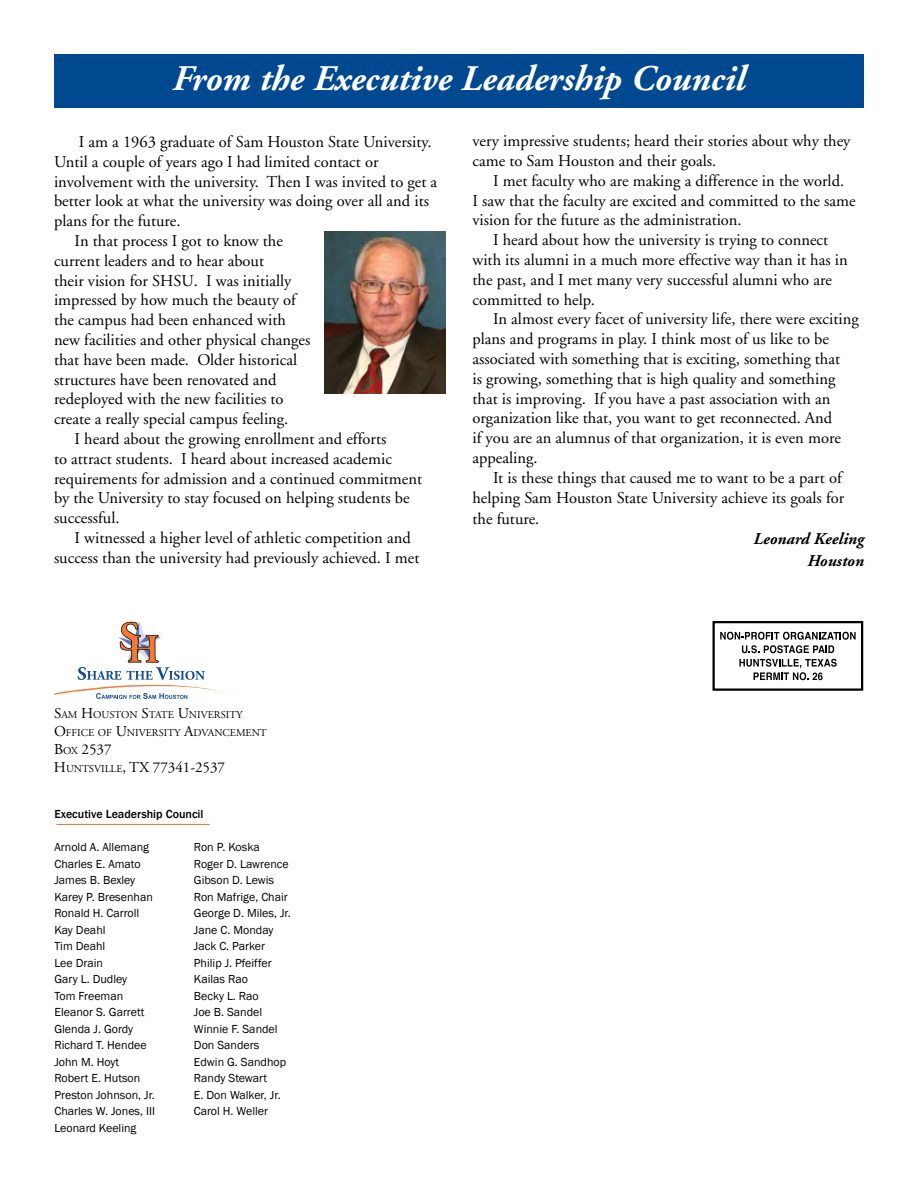
<style>
.page{position:relative;width:918px;height:1188px;background:#fff}
.page>*{position:absolute;margin:0;border:0;box-sizing:border-box;transform-origin:0 0}
.t1{font:italic 700 36px "Adobe Garamond";color:#fff}
.t2{font:16.5px/19.8px "Adobe Garamond";color:#000}
.t3{font:italic 700 16.5px/21.6px "Adobe Garamond";color:#000;text-align:right}
.t4{font:15px/18px "Adobe Garamond";color:#000}
.t5{font:12px/16.5px "Franklin Gothic";color:#000}
.t6{font:500 12px "Franklin Gothic";color:#000}
.t7{font:10.5px/18px "Adobe Garamond";color:#000}
.s1{font-size:15px}
.s2{font-size:10.5px}
</style>
<div class="page">
<svg style="left:739px;top:659px;width:98px;height:21px"></svg>
<svg style="left:720px;top:632px;width:136px;height:21px"></svg>
<div style="left:712px;top:621px;width:151px;height:70px;border:2px solid #000"></div>
<svg style="left:54px;top:621px;width:174px;height:78px"></svg>
<hr style="left:56px;top:824px;width:154px;height:1px;background:#f36d23">
<div style="left:54px;top:54px;width:810px;height:54px;background:#004990"></div>
<img style="left:324px;top:232px;width:122px;height:162px">
<h1 class="t1" style="left:173px;top:59px;width:574px">From the Executive Leadership Council</h1>
<p class="t2" style="left:79px;top:132px;width:354px">I am a 1963 graduate of Sam Houston State University.</p>
<p class="t2" style="left:54px;top:152px;width:326px">Until a couple of years ago I had limited contact or</p>
<p class="t2" style="left:54px;top:172px;width:385px">involvement with the university. Then I was invited to get a</p>
<p class="t2" style="left:54px;top:192px;width:377px">better look at what the university was doing over all and its</p>
<p class="t2" style="left:54px;top:212px;width:128px">plans for the future.</p>
<p class="t2" style="left:75px;top:231px;width:210px">In that process I got to know the</p>
<p class="t2" style="left:54px;top:251px;width:212px">current leaders and to hear about</p>
<p class="t2" style="left:54px;top:271px;width:239px">their vision for SHSU. I was initially</p>
<p class="t2" style="left:54px;top:291px;width:243px">impressed by how much the beauty of</p>
<p class="t2" style="left:54px;top:311px;width:233px">the campus had been enhanced with</p>
<p class="t2" style="left:54px;top:330px;width:258px">new facilities and other physical changes</p>
<p class="t2" style="left:54px;top:350px;width:245px">that have been made. Older historical</p>
<p class="t2" style="left:54px;top:370px;width:224px">structures have been renovated and</p>
<p class="t2" style="left:54px;top:390px;width:231px">redeployed with the new facilities to</p>
<p class="t2" style="left:54px;top:410px;width:236px">create a really special campus feeling.</p>
<p class="t2" style="left:75px;top:429px;width:313px">I heard about the growing enrollment and efforts</p>
<p class="t2" style="left:54px;top:449px;width:339px">to attract students. I heard about increased academic</p>
<p class="t2" style="left:54px;top:469px;width:370px">requirements for admission and a continued commitment</p>
<p class="t2" style="left:54px;top:489px;width:357px">by the University to stay focused on helping students be</p>
<p class="t2" style="left:54px;top:509px;width:67px">successful.</p>
<p class="t2" style="left:75px;top:528px;width:338px">I witnessed a higher level of athletic competition and</p>
<p class="t2" style="left:54px;top:548px;width:367px">success than the university had previously achieved. I met</p>
<p class="t2" style="left:472px;top:131px;width:379px">very impressive students; heard their stories about why they came to Sam Houston and their goals.</p>
<p class="t2" style="left:493px;top:171px;width:353px">I met faculty who are making a difference in the world.</p>
<p class="t2" style="left:472px;top:191px;width:385px">I saw that the faculty are excited and committed to the same</p>
<p class="t2" style="left:472px;top:211px;width:271px">vision for the future as the administration.</p>
<p class="t2" style="left:493px;top:230px;width:337px">I heard about how the university is trying to connect</p>
<p class="t2" style="left:472px;top:250px;width:377px">with its alumni in a much more effective way than it has in</p>
<p class="t2" style="left:472px;top:270px;width:361px">the past, and I met many very successful alumni who are</p>
<p class="t2" style="left:472px;top:290px;width:124px">committed to help.</p>
<p class="t2" style="left:493px;top:310px;width:367px">In almost every facet of university life, there were exciting</p>
<p class="t2" style="left:472px;top:329px;width:358px">plans and programs in play. I think most of us like to be</p>
<p class="t2" style="left:472px;top:349px;width:369px">associated with something that is exciting, something that</p>
<p class="t2" style="left:472px;top:369px;width:364px">is growing, something that is high quality and something</p>
<p class="t2" style="left:472px;top:389px;width:360px">that is improving. If you have a past association with an</p>
<p class="t2" style="left:472px;top:409px;width:361px">organization like that, you want to get reconnected. And</p>
<p class="t2" style="left:472px;top:428px;width:370px">if you are an alumnus of that organization, it is even more</p>
<p class="t2" style="left:472px;top:448px;width:67px">appealing.</p>
<p class="t2" style="left:493px;top:468px;width:350px">It is these things that caused me to want to be a part of</p>
<p class="t2" style="left:472px;top:488px;width:373px">helping Sam Houston State University achieve its goals for</p>
<p class="t2" style="left:472px;top:509px;width:68px">the future.</p>
<p class="t3" style="left:753px;top:528px;width:112px">Leonard Keeling<br>Houston</p>
<p class="t7" style="left:54px;top:706px;width:214px"><span class="s1">S</span>am <span class="s1">H</span>ouston <span class="s1">S</span>tate <span class="s1">U</span>niversity<br><span class="s1">O</span>ffice of <span class="s1">U</span>niversity <span class="s1">A</span>dvancement</p>
<p class="t4" style="left:54px;top:741px;width:173px">B<span class="s2">ox</span> 2537<br>H<span class="s2">untsville</span>, TX 77341-2537</p>
<p class="t6" style="left:54px;top:807px;width:151px">Executive Leadership Council</p>
<p class="t5" style="left:54px;top:839px;width:102px">Arnold A. Allemang<br>Charles E. Amato<br>James B. Bexley<br>Karey P. Bresenhan<br>Ronald H. Carroll<br>Kay Deahl<br>Tim Deahl<br>Lee Drain<br>Gary L. Dudley<br>Tom Freeman<br>Eleanor S. Garrett<br>Glenda J. Gordy<br>Richard T. Hendee<br>John M. Hoyt<br>Robert E. Hutson<br>Preston Johnson, Jr.<br>Charles W. Jones, III<br>Leonard Keeling</p>
<p class="t5" style="left:194px;top:839px;width:98px">Ron P. Koska<br>Roger D. Lawrence<br>Gibson D. Lewis<br>Ron Mafrige, Chair<br>George D. Miles, Jr.<br>Jane C. Monday<br>Jack C. Parker<br>Philip J. Pfeiffer<br>Kailas Rao<br>Becky L. Rao<br>Joe B. Sandel<br>Winnie F. Sandel<br>Don Sanders<br>Edwin G. Sandhop<br>Randy Stewart<br>E. Don Walker, Jr.<br>Carol H. Weller</p>
</div>
